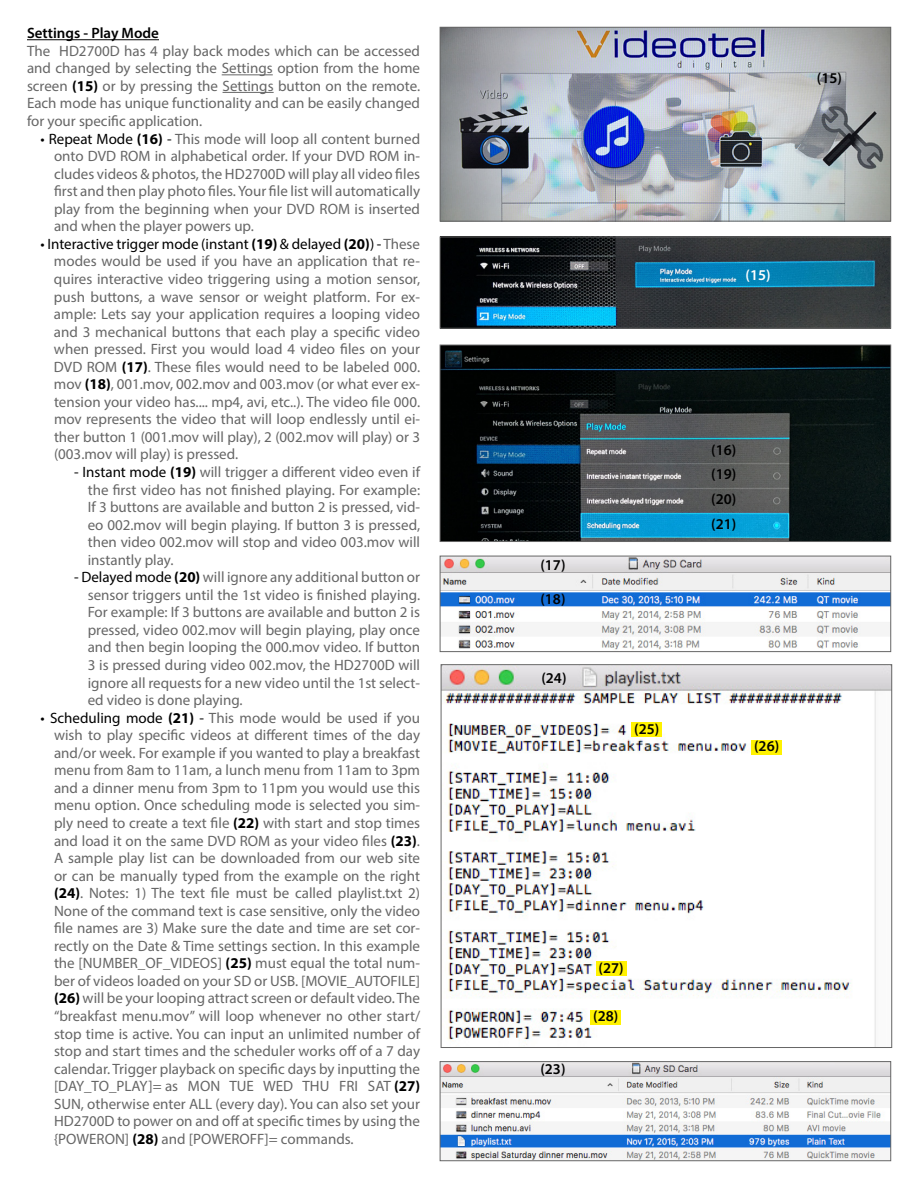
<style>
.page{position:relative;width:918px;height:1188px;background:#fff}
.page>*{position:absolute;margin:0;border:0;box-sizing:border-box;transform-origin:0 0}
.t1{font:15px/17.5px "Myriad Pro";color:#666;text-align:justify}
.t2{font:600 15px/24.8px "Myriad Pro";color:#000;text-align:justify}
.t3{font:600 15px "Myriad Pro";color:#fff}
.s1{font-weight:700;color:#000}
.s2{color:#000}
</style>
<div class="page">
<img style="left:442px;top:239px;width:447px;height:87px">
<div style="left:440px;top:237px;width:451px;height:91px;border:1px solid #666"></div>
<img style="left:442px;top:29px;width:447px;height:190px">
<div style="left:440px;top:27px;width:451px;height:194px;border:1px solid #666"></div>
<hr style="left:27px;top:39px;width:132px;height:1px;background:#000">
<hr style="left:222px;top:74px;width:51px;height:1px;background:#666">
<hr style="left:223px;top:92px;width:51px;height:1px;background:#666">
<img style="left:442px;top:347px;width:447px;height:193px">
<div style="left:440px;top:345px;width:451px;height:197px;border:1px solid #666"></div>
<img style="left:442px;top:558px;width:447px;height:92px">
<div style="left:440px;top:556px;width:451px;height:96px;border:1px solid #666"></div>
<img style="left:442px;top:1063px;width:447px;height:96px">
<div style="left:440px;top:1061px;width:451px;height:100px;border:1px solid #666"></div>
<img style="left:443px;top:666px;width:447px;height:380px">
<div style="left:632px;top:723px;width:30px;height:14px;background:#fff200"></div>
<div style="left:752px;top:740px;width:30px;height:15px;background:#fff200"></div>
<div style="left:596px;top:961px;width:30px;height:15px;background:#fff200"></div>
<div style="left:591px;top:1010px;width:30px;height:14px;background:#fff200"></div>
<p class="t2" style="left:27px;top:20px;width:134px">Settings - Play Mode</p>
<p class="t1" style="left:27px;top:42px;width:395px">The HD2700D has 4 play back modes which can be accessed and changed by selecting the Settings option from the home screen <span class="s1">(15)</span> or by pressing the Settings button on the remote.<br>Each mode has unique functionality and can be easily changed for your specific application.</p>
<p class="t1" style="left:54px;top:130px;width:368px;text-indent:-14px"><span class="s2">• Repeat Mode</span> <span class="s1">(16)</span> <span class="s2">-</span> This mode will loop all content burned onto DVD ROM in alphabetical order. If your DVD ROM in&shy;cludes videos &amp; photos, the HD2700D will play all video files first and then play photo files. Your file list will automatically play from the beginning when your DVD ROM is inserted and when the player powers up.</p>
<p class="t1" style="left:54px;top:235px;width:368px;text-indent:-13px"><span class="s2">• Interactive trigger mode (instant</span> <span class="s1">(19)</span> <span class="s2">&amp; delayed</span> <span class="s1">(20)</span><span class="s2">) -</span> These modes would be used if you have an application that re&shy;quires interactive video triggering using a motion sensor, push buttons, a wave sensor or weight platform. For ex&shy;ample: Lets say your application requires a looping video and 3 mechanical buttons that each play a specific video when pressed. First you would load 4 video files on your DVD ROM <span class="s1">(17)</span>. These files would need to be labeled 000. mov <span class="s1">(18)</span>, 001.mov, 002.mov and 003.mov (or what ever ex&shy;tension your video has.... mp4, avi, etc..). The video file 000. mov represents the video that will loop endlessly until ei&shy;ther button 1 (001.mov will play), 2 (002.mov will play) or 3 (003.mov will play) is pressed.</p>
<p class="t1" style="left:88px;top:463px;width:334px;text-indent:-14px"><span class="s2">- Instant mode</span> <span class="s1">(19)</span> will trigger a different video even if the first video has not finished playing. For example:<br>If 3 buttons are available and button 2 is pressed, vid&shy;eo 002.mov will begin playing. If button 3 is pressed, then video 002.mov will stop and video 003.mov will instantly play.</p>
<p class="t1" style="left:88px;top:568px;width:334px;text-indent:-14px"><span class="s2">- Delayed mode</span> <span class="s1">(20)</span> will ignore any additional button or sensor triggers until the 1st video is finished playing.<br>For example: If 3 buttons are available and button 2 is pressed, video 002.mov will begin playing, play once and then begin looping the 000.mov video. If button 3 is pressed during video 002.mov, the HD2700D will ignore all requests for a new video until the 1st select&shy;ed video is done playing.</p>
<p class="t1" style="left:54px;top:709px;width:368px;text-indent:-14px"><span class="s2">• Scheduling mode</span> <span class="s1">(21)</span> <span class="s2">-</span> This mode would be used if you wish to play specific videos at different times of the day and/or week. For example if you wanted to play a breakfast menu from 8am to 11am, a lunch menu from 11am to 3pm and a dinner menu from 3pm to 11pm you would use this menu option. Once scheduling mode is selected you sim&shy;ply need to create a text file <span class="s1">(22)</span> with start and stop times and load it on the same DVD ROM as your video files <span class="s1">(23)</span>.<br>A sample play list can be downloaded from our web site or can be manually typed from the example on the right <span class="s1">(24)</span>. Notes: 1) The text file must be called playlist.txt 2)<br>None of the command text is case sensitive, only the video file names are 3) Make sure the date and time are set cor&shy;rectly on the Date &amp; Time settings section. In this example the [NUMBER_OF_VIDEOS] <span class="s1">(25)</span> must equal the total num&shy;ber of videos loaded on your SD or USB. [MOVIE_AUTOFILE] <span class="s1">(26)</span> will be your looping attract screen or default video. The “breakfast menu.mov” will loop whenever no other start/ stop time is active. You can input an unlimited number of stop and start times and the scheduler works off of a 7 day calendar. Trigger playback on specific days by inputting the [DAY_TO_PLAY]= as MON TUE WED THU FRI SAT <span class="s1">(27)<br></span>SUN, otherwise enter ALL (every day). You can also set your HD2700D to power on and off at specific times by using the {POWERON] <span class="s1">(28)</span> and [POWEROFF]= commands.</p>
<p class="t2" style="left:817px;top:65px;width:27px">(15)</p>
<p class="t2" style="left:540px;top:552px;width:27px">(17)</p>
<p class="t2" style="left:540px;top:586px;width:27px">(18)</p>
<p class="t2" style="left:541px;top:665px;width:27px">(24)</p>
<p class="t3" style="left:746px;top:265px;width:27px">(15)</p>
<p class="t2" style="left:711px;top:437px;width:27px">(16) (19) (20) (21)</p>
<p class="t2" style="left:634px;top:716px;width:27px">(25)</p>
<p class="t2" style="left:754px;top:734px;width:27px">(26)</p>
<p class="t2" style="left:540px;top:1056px;width:27px">(23)</p>
<p class="t2" style="left:599px;top:955px;width:27px">(27)</p>
<p class="t2" style="left:593px;top:1003px;width:27px">(28)</p>
</div>
